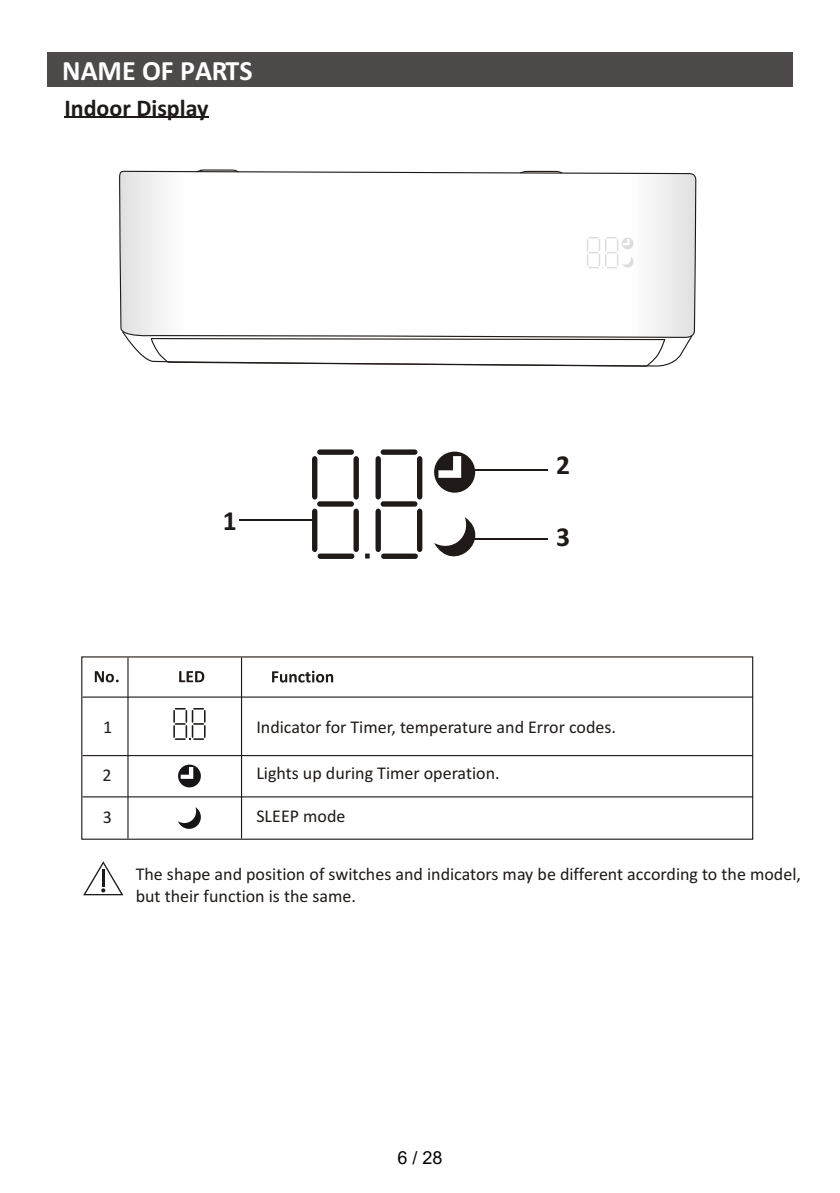
<style>
.page{position:relative;width:840px;height:1193px;background:#fff}
.page>*{position:absolute;margin:0;border:0;box-sizing:border-box;transform-origin:0 0}
.t1{font:700 28px "Calibri";color:#fff}
.t2{font:700 27.6px "Calibri";color:#1f1a17}
.t3{font:700 24px "Calibri";color:#1f1a17}
.t4{font:18px/22px "Calibri";color:#1f1a17}
.t5{font:18px "Arial";color:#000}
</style>
<div class="page">
<hr style="left:127px;top:657px;width:2px;height:181px;background:#1f1a17">
<hr style="left:241px;top:657px;width:1px;height:181px;background:#1f1a17">
<hr style="left:83px;top:796px;width:670px;height:1px;background:#1f1a17">
<hr style="left:83px;top:754px;width:670px;height:2px;background:#1f1a17">
<hr style="left:83px;top:696px;width:670px;height:1px;background:#1f1a17">
<hr style="left:64px;top:116px;width:145px;height:1px;background:#1f1a17">
<svg style="left:173px;top:708px;width:33px;height:31px"></svg>
<svg style="left:83px;top:861px;width:40px;height:34px"></svg>
<svg style="left:178px;top:764px;width:23px;height:23px"></svg>
<svg style="left:178px;top:807px;width:23px;height:21px"></svg>
<svg style="left:95px;top:671px;width:24px;height:11px"></svg>
<svg style="left:179px;top:671px;width:25px;height:11px"></svg>
<svg style="left:272px;top:670px;width:61px;height:12px"></svg>
<svg style="left:126px;top:338px;width:566px;height:29px"></svg>
<svg style="left:200px;top:169px;width:36px;height:1px"></svg>
<svg style="left:119px;top:170px;width:578px;height:168px"></svg>
<svg style="left:587px;top:237px;width:52px;height:36px"></svg>
<svg style="left:312px;top:449px;width:183px;height:110px"></svg>
<hr style="left:240px;top:519px;width:74px;height:1px;background:#1f1a17">
<hr style="left:473px;top:469px;width:74px;height:1px;background:#1f1a17">
<hr style="left:473px;top:538px;width:74px;height:2px;background:#1f1a17">
<div style="left:47px;top:52px;width:746px;height:35px;background:#4f4a4a"></div>
<h1 class="t1" style="left:62px;top:59px;width:192px">NAME OF PARTS</h1>
<h3 class="t3" style="left:64px;top:98px;width:146px">Indoor Display</h3>
<p class="t4" style="left:103px;top:717px;width:11px">1</p>
<p class="t4" style="left:103px;top:765px;width:11px">2</p>
<p class="t4" style="left:103px;top:807px;width:11px">3</p>
<h2 class="t2" style="left:223px;top:509px;width:15px">1</h2>
<h2 class="t2" style="left:556px;top:453px;width:15px">2</h2>
<h2 class="t2" style="left:556px;top:525px;width:15px">3</h2>
<p class="t4" style="left:256px;top:717px;width:361px">Indicator for Timer, temperature and Error codes.</p>
<p class="t4" style="left:256px;top:763px;width:245px">Lights up during Timer operation.</p>
<p class="t4" style="left:256px;top:806px;width:91px">SLEEP mode</p>
<p class="t4" style="left:136px;top:864px;width:667px">The shape and position of switches and indicators may be different according to the model, but their function is the same.</p>
<p class="t5" style="left:397px;top:1146px;width:47px">6 / 28</p>
</div>
